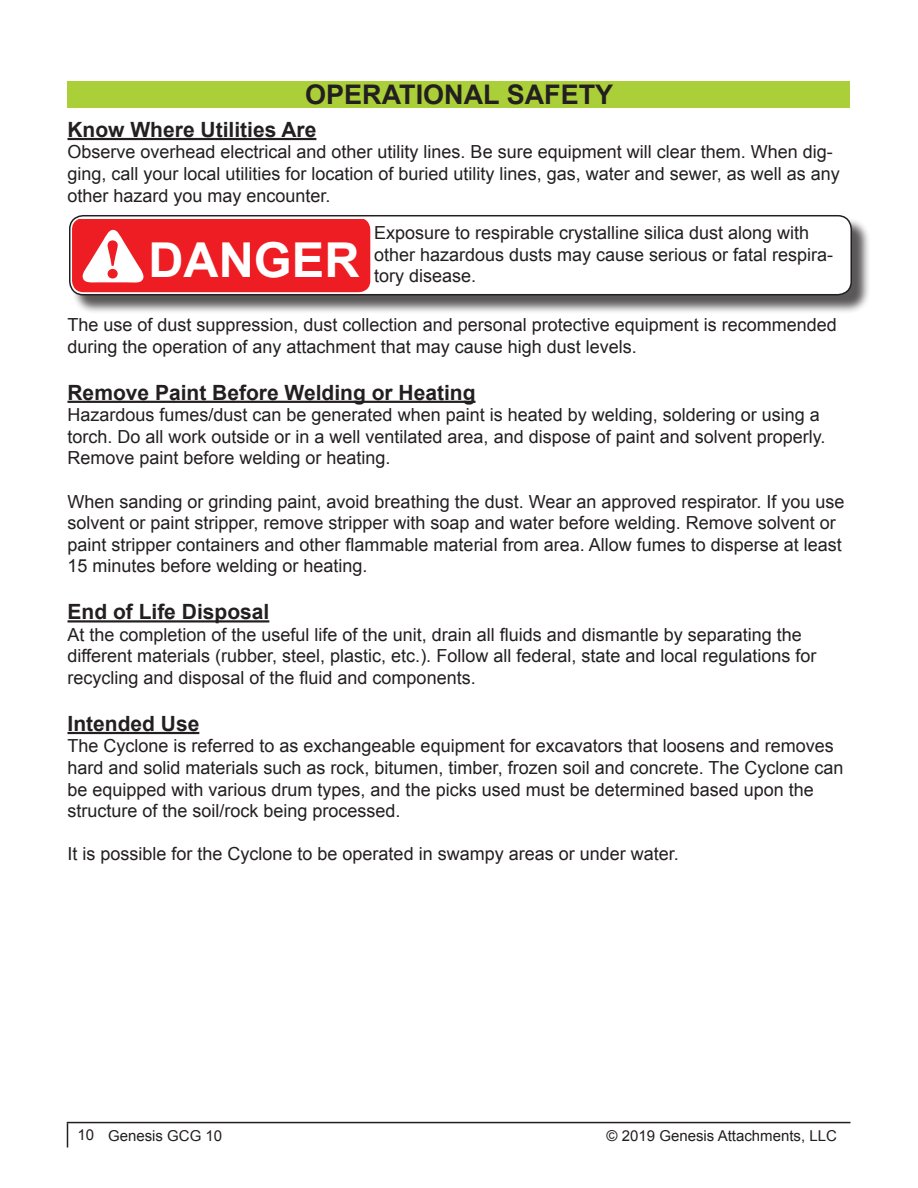
<style>
.page{position:relative;width:918px;height:1188px;background:#fff}
.page>*{position:absolute;margin:0;border:0;box-sizing:border-box;transform-origin:0 0}
.t1{font:700 48.15px "Arial";color:#fff}
.Dupe_Section_Heading{font:700 27px "Arial";color:#231f20}
.Paragraph_Headings{font:700 21px "Arial";color:#231f20}
.General_Paragraph_St{font:18px/21.6px "Arial";color:#231f20}
.t2{font:15px "Arial";color:#231f20}
.s1{font-family:"Georgia";font-size:52.95px;color:#ee1d23}
</style>
<div class="page">
<hr style="left:68px;top:138px;width:248px;height:2px;background:#231f20">
<hr style="left:68px;top:401px;width:408px;height:2px;background:#231f20">
<hr style="left:68px;top:620px;width:201px;height:3px;background:#231f20">
<hr style="left:68px;top:732px;width:131px;height:2px;background:#231f20">
<div style="left:71px;top:217px;width:799px;height:97px;background:#231f20;opacity:.75"></div>
<div style="left:70px;top:216px;width:781px;height:79px;background:#fff;border-radius:14px"></div>
<div style="left:69px;top:215px;width:783px;height:80px;border:2px solid #231f20;border-radius:14px"></div>
<svg style="left:72px;top:219px;width:298px;height:73px;background:#ef3237"></svg>
<svg style="left:67px;top:1123px;width:1px;height:25px"></svg>
<hr style="left:67px;top:1122px;width:783px;height:1px;background:#231f20">
<div style="left:68px;top:81px;width:782px;height:27px;background:#abcf38"></div>
<p class="Dupe_Section_Heading" style="left:305px;top:77px;width:310px">OPERATIONAL SAFETY</p>
<p class="Paragraph_Headings" style="left:68px;top:115px;width:250px">Know Where Utilities Are</p>
<p class="General_Paragraph_St" style="left:68px;top:141px;width:774px">Observe overhead electrical and other utility lines. Be sure equipment will clear them. When dig&shy;ging, call your local utilities for location of buried utility lines, gas, water and sewer, as well as any other hazard you may encounter.</p>
<p class="t1" style="left:103px;top:228px;width:259px"><span class="s1">!</span> DANGER</p>
<p class="General_Paragraph_St" style="left:374px;top:222px;width:461px">Exposure to respirable crystalline silica dust along with other hazardous dusts may cause serious or fatal respira&shy;tory disease.</p>
<p class="General_Paragraph_St" style="left:68px;top:314px;width:771px">The use of dust suppression, dust collection and personal protective equipment is recommended during the operation of any attachment that may cause high dust levels.</p>
<p class="Paragraph_Headings" style="left:68px;top:378px;width:410px">Remove Paint Before Welding or Heating</p>
<p class="General_Paragraph_St" style="left:68px;top:404px;width:760px">Hazardous fumes/dust can be generated when paint is heated by welding, soldering or using a torch. Do all work outside or in a well ventilated area, and dispose of paint and solvent properly.<br>Remove paint before welding or heating.</p>
<p class="General_Paragraph_St" style="left:68px;top:491px;width:779px">When sanding or grinding paint, avoid breathing the dust. Wear an approved respirator. If you use solvent or paint stripper, remove stripper with soap and water before welding. Remove solvent or paint stripper containers and other flammable material from area. Allow fumes to disperse at least 15 minutes before welding or heating.</p>
<p class="Paragraph_Headings" style="left:68px;top:598px;width:203px">End of Life Disposal</p>
<p class="General_Paragraph_St" style="left:68px;top:624px;width:750px">At the completion of the useful life of the unit, drain all fluids and dismantle by separating the different materials (rubber, steel, plastic, etc.). Follow all federal, state and local regulations for recycling and disposal of the fluid and components.</p>
<p class="Paragraph_Headings" style="left:68px;top:709px;width:133px">Intended Use</p>
<p class="General_Paragraph_St" style="left:68px;top:735px;width:778px">The Cyclone is referred to as exchangeable equipment for excavators that loosens and removes hard and solid materials such as rock, bitumen, timber, frozen soil and concrete. The Cyclone can be equipped with various drum types, and the picks used must be determined based upon the structure of the soil/rock being processed.</p>
<p class="General_Paragraph_St" style="left:68px;top:843px;width:613px">It is possible for the Cyclone to be operated in swampy areas or under water.</p>
<p class="t2" style="left:77px;top:1126px;width:146px">10 Genesis GCG 10</p>
<p class="t2" style="left:607px;top:1126px;width:232px">© 2019 Genesis Attachments, LLC</p>
</div>
